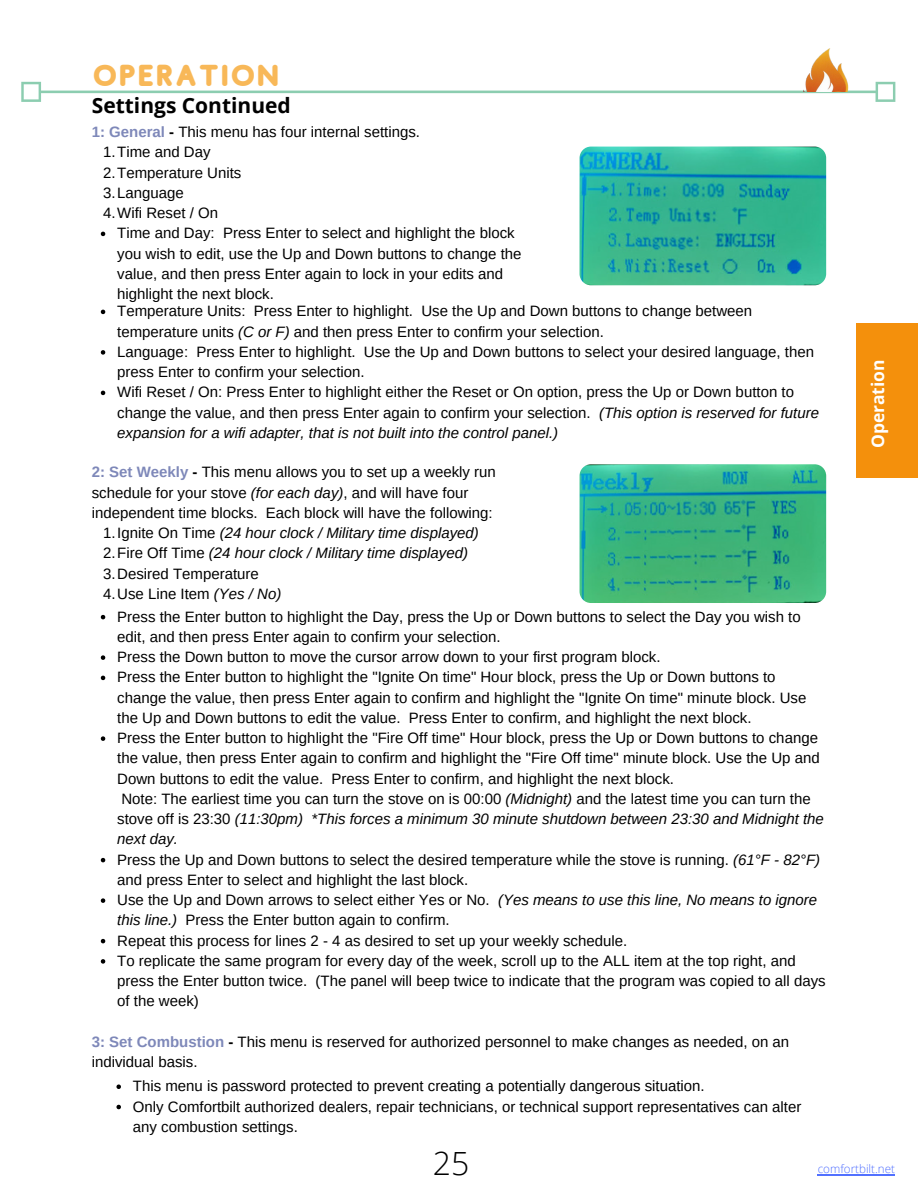
<style>
.page{position:relative;width:918px;height:1188px;background:#fff}
.page>*{position:absolute;margin:0;border:0;box-sizing:border-box;transform-origin:0 0}
.t1{font:300 31.95px "Open Sans";color:#000}
.t2{font:30px "Studly";color:#f8b858}
.t3{font:700 21px "Open Sans";color:#000}
.t4{font:700 17.4px "Open Sans";color:#fff}
.t5{font:15px/20.2px "Arimo";color:#000}
.t6{font:italic 15px/20.2px "Arimo";color:#000}
.t7{font:300 11.7px "Open Sans";color:#5271ff}
.s1{font-weight:700;color:#7e88b9}
.s2{font-weight:700}
.s3{font-style:italic}
.s4{font-style:normal}
</style>
<div class="page">
<hr style="left:818px;top:1175px;width:77px;height:1px;background:#5271ff">
<svg style="left:21px;top:82px;width:874px;height:20px"></svg>
<img style="left:804px;top:49px;width:45px;height:43px">
<img style="left:580px;top:464px;width:246px;height:139px;border-radius:11px">
<svg style="left:101px;top:615px;width:4px;height:4px"></svg>
<svg style="left:101px;top:655px;width:4px;height:5px"></svg>
<svg style="left:101px;top:676px;width:4px;height:4px"></svg>
<svg style="left:101px;top:736px;width:4px;height:5px"></svg>
<svg style="left:101px;top:858px;width:4px;height:4px"></svg>
<svg style="left:101px;top:898px;width:4px;height:5px"></svg>
<svg style="left:101px;top:939px;width:4px;height:4px"></svg>
<svg style="left:101px;top:959px;width:4px;height:5px"></svg>
<svg style="left:116px;top:1085px;width:5px;height:4px"></svg>
<svg style="left:116px;top:1105px;width:5px;height:4px"></svg>
<img style="left:580px;top:147px;width:246px;height:138px;border-radius:11px">
<svg style="left:101px;top:310px;width:4px;height:4px"></svg>
<svg style="left:101px;top:350px;width:4px;height:5px"></svg>
<svg style="left:101px;top:391px;width:4px;height:4px"></svg>
<svg style="left:101px;top:232px;width:4px;height:4px"></svg>
<div style="left:856px;top:323px;width:62px;height:154px;background:#f4900c"></div>
<h2 class="t2" style="left:92px;top:59px;width:190px">OPERATION</h2>
<h3 class="t3" style="left:92px;top:91px;width:201px">Settings Continued</h3>
<p class="t5" style="left:92px;top:122px;width:330px"><span class="s1">1: General</span> <span class="s2">-</span> This menu has four internal settings.</p>
<p class="t5" style="left:103px;top:142px;width:140px">1.Time and Day<br>2.Temperature Units<br>3.Language<br>4.Wifi Reset / On</p>
<p class="t5" style="left:117px;top:223px;width:406px">Time and Day: Press Enter to select and highlight the block you wish to edit, use the Up and Down buttons to change the value, and then press Enter again to lock in your edits and highlight the next block.</p>
<p class="t5" style="left:117px;top:301px;width:703px">Temperature Units: Press Enter to highlight. Use the Up and Down buttons to change between temperature units <span class="s3">(C or F)</span> and then press Enter to confirm your selection.<br>Language: Press Enter to highlight. Use the Up and Down buttons to select your desired language, then press Enter to confirm your selection.<br>Wifi Reset / On: Press Enter to highlight either the Reset or On option, press the Up or Down button to change the value, and then press Enter again to confirm your selection. <span class="s3">(This option is reserved for future expansion for a wifi adapter, that is not built into the control panel.)</span></p>
<p class="t5" style="left:92px;top:462px;width:406px"><span class="s1">2: Set Weekly</span> <span class="s2">-</span> This menu allows you to set up a weekly run schedule for your stove <span class="s3">(for each day)</span>, and will have four independent time blocks. Each block will have the following:</p>
<p class="t6" style="left:103px;top:523px;width:377px"><span class="s4">1.Ignite On Time</span> (24 hour clock / Military time displayed)<br><span class="s4">2.Fire Off Time</span> (24 hour clock / Military time displayed)<br><span class="s4">3.Desired Temperature<br>4.Use Line Item</span> (Yes / No)</p>
<p class="t5" style="left:117px;top:606px;width:710px">Press the Enter button to highlight the Day, press the Up or Down buttons to select the Day you wish to edit, and then press Enter again to confirm your selection.<br>Press the Down button to move the cursor arrow down to your first program block.<br>Press the Enter button to highlight the "Ignite On time" Hour block, press the Up or Down buttons to change the value, then press Enter again to confirm and highlight the "Ignite On time" minute block. Use the Up and Down buttons to edit the value. Press Enter to confirm, and highlight the next block.<br>Press the Enter button to highlight the "Fire Off time" Hour block, press the Up or Down buttons to change the value, then press Enter again to confirm and highlight the "Fire Off time" minute block. Use the Up and Down buttons to edit the value. Press Enter to confirm, and highlight the next block.<br>Note: The earliest time you can turn the stove on is 00:00 <span class="s3">(Midnight)</span> and the latest time you can turn the stove off is 23:30 <span class="s3">(11:30pm) *This forces a minimum 30 minute shutdown between 23:30 and Midnight the next day.<br></span>Press the Up and Down buttons to select the desired temperature while the stove is running. <span class="s3">(61°F - 82°F) </span>and press Enter to select and highlight the last block.<br>Use the Up and Down arrows to select either Yes or No. <span class="s3">(Yes means to use this line, No means to ignore this line.)</span> Press the Enter button again to confirm.<br>Repeat this process for lines 2 - 4 as desired to set up your weekly schedule.<br>To replicate the same program for every day of the week, scroll up to the ALL item at the top right, and press the Enter button twice. (The panel will beep twice to indicate that the program was copied to all days of the week)</p>
<p class="t5" style="left:92px;top:1032px;width:699px"><span class="s1">3: Set Combustion</span> <span class="s2">-</span> This menu is reserved for authorized personnel to make changes as needed, on an individual basis.</p>
<p class="t5" style="left:133px;top:1076px;width:670px">This menu is password protected to prevent creating a potentially dangerous situation.<br>Only Comfortbilt authorized dealers, repair technicians, or technical support representatives can alter any combustion settings.</p>
<p class="t4" style="left:866px;top:448px;width:90px;rotate:-90deg">Operation</p>
<h1 class="t1" style="left:433px;top:1141px;width:38px">25</h1>
<p class="t7" style="left:818px;top:1161px;width:79px">comfortbilt.net</p>
</div>
